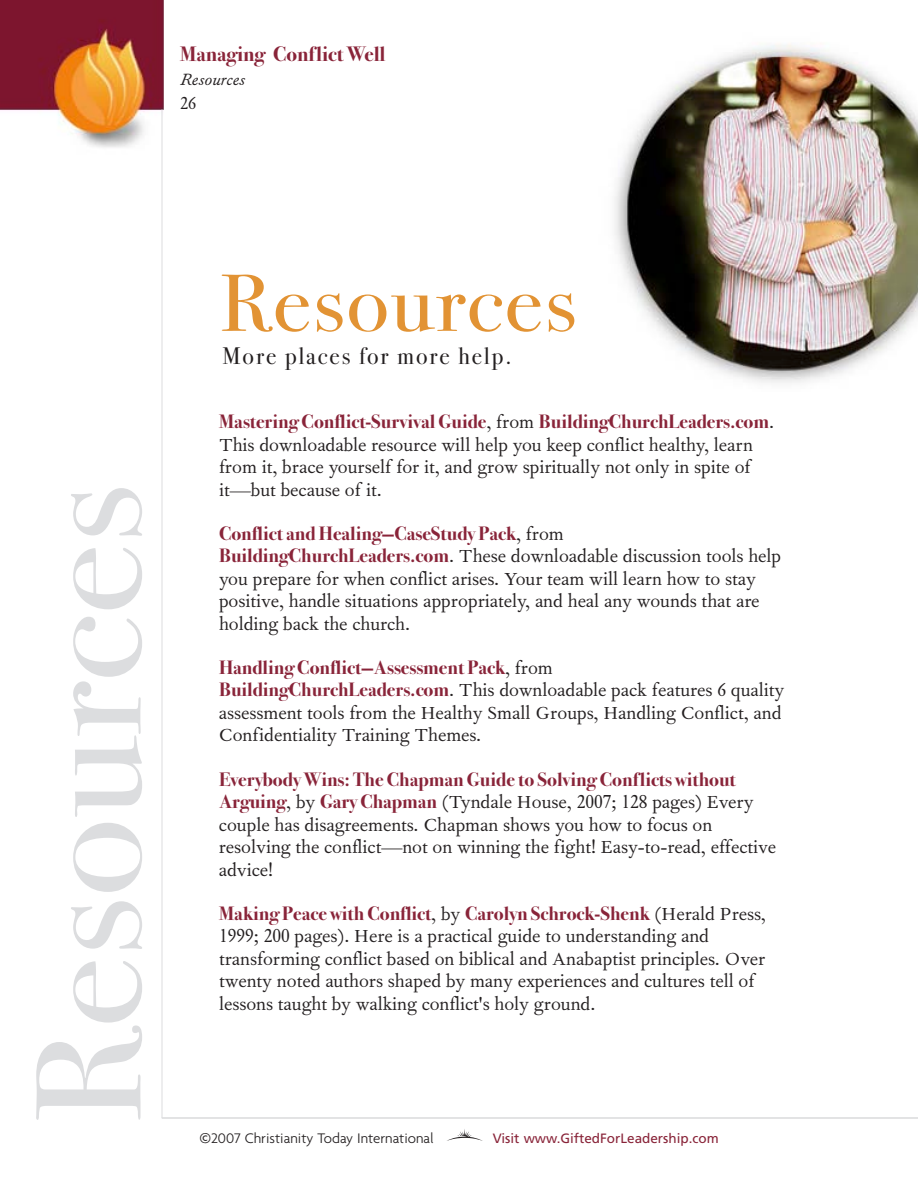
<style>
.page{position:relative;width:918px;height:1188px;background:#fff}
.page>*{position:absolute;margin:0;border:0;box-sizing:border-box;transform-origin:0 0}
.t1{font:150px "Bodoni Svty Two ITCTT";color:#dcdddf;scale:1.1 1}
.t2{font:81px "Bodoni Svty Two ITCTT";letter-spacing:.015em;color:#e29334;scale:1.1 1}
.t3{font:24px "Bodoni Svty Two ITCTT";letter-spacing:.08em;color:#231f20}
.t4{font:21px/22.5px "Fournier";color:#231f20}
.t5{font:700 21px "Bodoni Svty Two ITCTT";color:#892439}
.t6{font:700 19.5px "Bodoni Svty Two ITCTT";color:#892439}
.t7{font:italic 19.5px "Fournier";color:#231f20}
.t8{font:19.5px "Fournier";color:#231f20}
.t9{font:300 15px "Agenda";color:#231f20}
.t10{font:13.5px "Frutiger";color:#892439}
.s1{font-family:"Fournier";font-weight:400;font-size:21px;color:#231f20}
.s2{font-family:"Bodoni Svty Two ITCTT";font-weight:700;font-size:19.5px;color:#892439}
.s3{font-size:19.5px}
</style>
<div class="page">
<img style="left:614px;top:44px;width:304px;height:339px">
<img style="left:0;top:0;width:164px;height:172px">
<hr style="left:162px;top:1118px;width:756px;height:1px;background:#c7c8ca">
<hr style="left:162px;top:110px;width:1px;height:1008px;background:#dcdddf">
<svg style="left:447px;top:1129px;width:36px;height:12px"></svg>
<p class="t5" style="left:180px;top:37px;width:207px">Managing Conflict Well</p>
<p class="t7" style="left:180px;top:73px;width:67px">Resources</p>
<p class="t8" style="left:180px;top:97px;width:18px">26</p>
<h1 class="t1" style="left:-33px;top:1124px;width:583px;rotate:-90deg">Resources</h1>
<h2 class="t2" style="left:220px;top:237px;width:326px">Resources</h2>
<p class="t3" style="left:223px;top:337px;width:291px">More places for more help.</p>
<p class="t6" style="left:219px;top:406px;width:557px">Mastering Conflict-Survival Guide<span class="s1">, from</span> BuildingChurchLeaders.com<span class="s1">.</span></p>
<p class="t4" style="left:219px;top:435px;width:535px;text-align:justify">This downloadable resource will help you keep conflict healthy, learn from it, brace yourself for it, and grow spiritually not only in spite of it—but because of it.</p>
<p class="t6" style="left:219px;top:517px;width:346px">Conflict and Healing—CaseStudy Pack<span class="s1">, from</span></p>
<p class="t4" style="left:219px;top:547px;width:564px"><span class="s2">BuildingChurchLeaders.com</span>. These downloadable discussion tools help you prepare for when conflict arises. Your team will learn how to stay positive, handle situations appropriately, and heal any wounds that are holding back the church.</p>
<p class="t6" style="left:219px;top:651px;width:335px">Handling Conflict—Assessment Pack<span class="s1">, from</span></p>
<p class="t4" style="left:219px;top:681px;width:567px"><span class="s2">BuildingChurchLeaders.com</span>. This downloadable pack features 6 quality assessment tools from the Healthy Small Groups, Handling Conflict, and<br>Confidentiality Training Themes.</p>
<p class="t6" style="left:219px;top:763px;width:518px">Everybody Wins: The Chapman Guide to Solving Conflicts without</p>
<p class="t4" style="left:219px;top:793px;width:559px"><span class="s2">Arguing</span>, by <span class="s2">Gary Chapman</span> (Tyndale House, 2007; 128 pages) Every couple has disagreements. Chapman shows you how to focus on resolving the conflict—not on winning the fight! Easy-to-read, effective advice!</p>
<p class="t6" style="left:219px;top:897px;width:548px">Making Peace with Conflict<span class="s1">, by</span> Carolyn Schrock-Shenk <span class="s1">(Herald Press,</span></p>
<p class="t4" style="left:219px;top:927px;width:548px">1999; 200 pages). Here is a practical guide to understanding and transforming conflict based on biblical and Anabaptist principles. Over twenty noted authors shaped by many experiences and cultures tell of lessons taught by walking conflict's holy ground.</p>
<p class="t9" style="left:199px;top:1129px;width:236px"><span class="s3">©</span>2007 Christianity Today International</p>
<p class="t10" style="left:493px;top:1133px;width:227px">Visit www.GiftedForLeadership.com</p>
</div>
